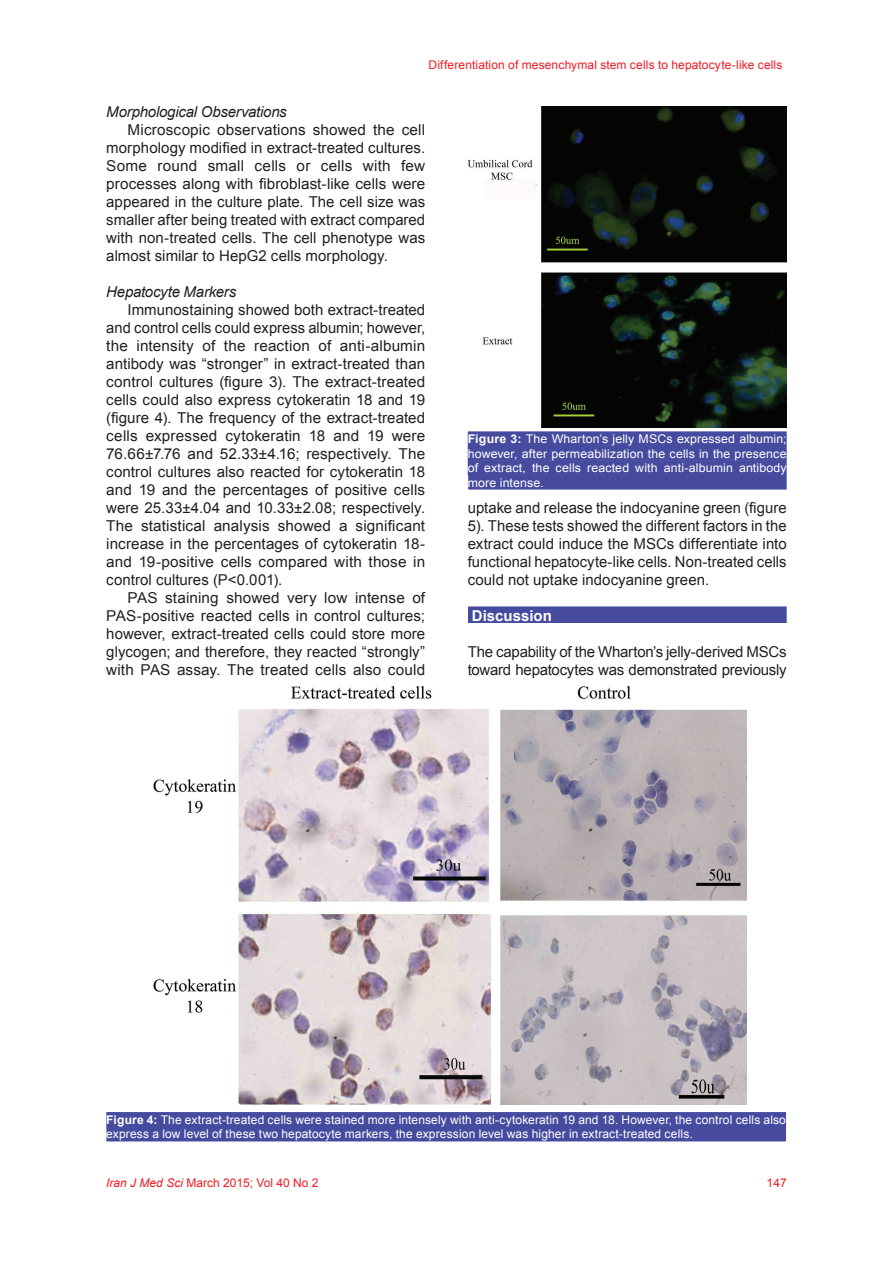
<style>
.page{position:relative;width:893px;height:1263px;background:#fff}
.page>*{position:absolute;margin:0;border:0;box-sizing:border-box;transform-origin:0 0}
.t1{font:15px/18px "Arial";color:#231f20;text-align:justify}
.t2{font:15px/18px "Arial";letter-spacing:-.02em;color:#231f20}
.t3{font:italic 15px "Arial";letter-spacing:-.015em;color:#231f20}
.t4{font:700 15px "Arial";color:#fff}
.t5{font:12px/14.4px "Arial";letter-spacing:.01em;color:#fff}
.t6{font:12px "Arial";letter-spacing:.01em;color:#ee1d23}
.s1{font-weight:700}
.s2{font-style:italic}
</style>
<div class="page">
<div style="left:468px;top:606px;width:319px;height:17px;background:#474b9f"></div>
<div style="left:106px;top:1112px;width:680px;height:15px;background:#474b9f"></div>
<div style="left:106px;top:1126px;width:680px;height:15px;background:#474b9f"></div>
<div style="left:468px;top:431px;width:319px;height:15px;background:#474b9f"></div>
<div style="left:468px;top:446px;width:319px;height:15px;background:#474b9f"></div>
<div style="left:468px;top:460px;width:319px;height:15px;background:#474b9f"></div>
<div style="left:468px;top:475px;width:319px;height:15px;background:#474b9f"></div>
<img style="left:468px;top:106px;width:319px;height:321px">
<img style="left:153px;top:686px;width:593px;height:419px">
<p class="t6" style="left:429px;top:57px;width:355px">Differentiation of mesenchymal stem cells to hepatocyte-like cells</p>
<p class="t3" style="left:106px;top:102px;width:182px">Morphological Observations</p>
<p class="t1" style="left:106px;top:121px;width:320px;text-indent:21px">Microscopic observations showed the cell morphology modified in extract-treated cultures.<br>Some round small cells or cells with few processes along with fibroblast-like cells were appeared in the culture plate. The cell size was smaller after being treated with extract compared with non-treated cells. The cell phenotype was almost similar to HepG2 cells morphology.</p>
<p class="t3" style="left:106px;top:282px;width:131px">Hepatocyte Markers</p>
<p class="t1" style="left:106px;top:301px;width:320px;text-indent:21px">Immunostaining showed both extract-treated and control cells could express albumin; however, the intensity of the reaction of anti-albumin antibody was “stronger” in extract-treated than control cultures (figure 3). The extract-treated cells could also express cytokeratin 18 and 19 (figure 4). The frequency of the extract-treated cells expressed cytokeratin 18 and 19 were 76.66±7.76 and 52.33±4.16; respectively. The control cultures also reacted for cytokeratin 18 and 19 and the percentages of positive cells were 25.33±4.04 and 10.33±2.08; respectively.<br>The statistical analysis showed a significant increase in the percentages of cytokeratin 18- and 19-positive cells compared with those in control cultures (P&lt;0.001).</p>
<p class="t1" style="left:106px;top:589px;width:320px;text-indent:21px">PAS staining showed very low intense of PAS-positive reacted cells in control cultures; however, extract-treated cells could store more glycogen; and therefore, they reacted “strongly” with PAS assay. The treated cells also could</p>
<p class="t5" style="left:468px;top:432px;width:320px;text-align:justify"><span class="s1">Figure 3:</span> The Wharton’s jelly MSCs expressed albumin; however, after permeabilization the cells in the presence of extract, the cells reacted with anti-albumin antibody more intense.</p>
<p class="t1" style="left:468px;top:499px;width:320px">uptake and release the indocyanine green (figure 5). These tests showed the different factors in the extract could induce the MSCs differentiate into functional hepatocyte-like cells. Non-treated cells could not uptake indocyanine green.</p>
<p class="t4" style="left:472px;top:606px;width:82px">Discussion</p>
<p class="t2" style="left:468px;top:643px;width:320px">The capability of the Wharton’s jelly-derived MSCs toward hepatocytes was demonstrated previously</p>
<p class="t5" style="left:106px;top:1113px;width:681px"><span class="s1">Figure 4:</span> The extract-treated cells were stained more intensely with anti-cytokeratin 19 and 18. However, the control cells also express a low level of these two hepatocyte markers, the expression level was higher in extract-treated cells.</p>
<p class="t6" style="left:106px;top:1175px;width:214px"><span class="s2">Iran J Med Sci</span> March 2015; Vol 40 No 2</p>
<p class="t6" style="left:767px;top:1175px;width:22px">147</p>
</div>
